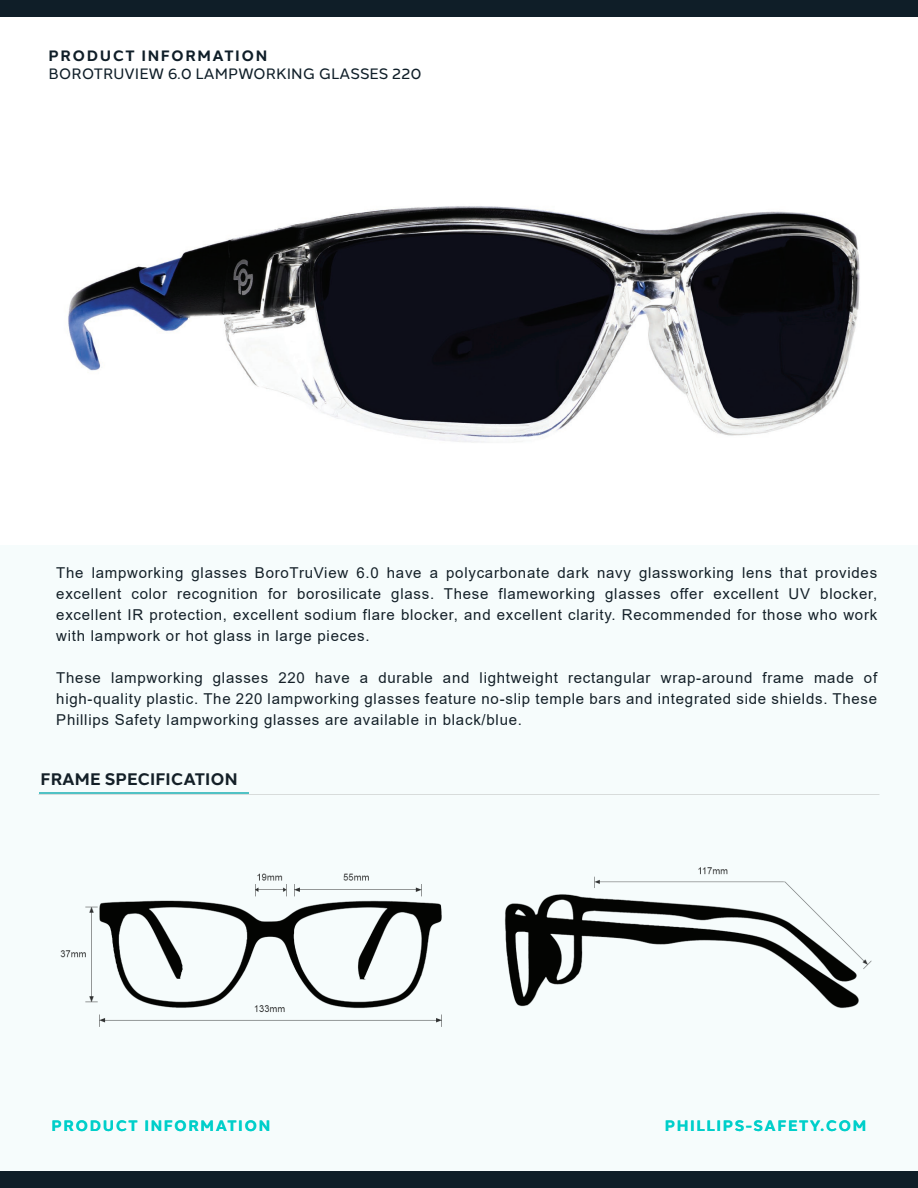
<style>
.page{position:relative;width:918px;height:1188px;background:#fff}
.page>*{position:absolute;margin:0;border:0;box-sizing:border-box;transform-origin:0 0}
.t1{font:700 16.65px "Halcom";color:#142028}
.t2{font:15px/21px "Arial";letter-spacing:.05em;color:#142028;text-align:justify}
.t3{font:700 15px "Halcom";letter-spacing:.1em;color:#00cfca}
.t4{font:15px "Halcom";color:#0f1e28}
.t5{font:700 15px "Halcom";letter-spacing:.1em;color:#0f1e28}
</style>
<div class="page">
<div style="left:0;top:545px;width:918px;height:643px;background:#f6fcfc"></div>
<hr style="left:39px;top:792px;width:209px;height:2px;background:#50c2c5">
<div style="left:0;top:1171px;width:918px;height:17px;background:#0f1e28"></div>
<div style="left:0;top:0;width:918px;height:17px;background:#0f1e28"></div>
<img style="left:60px;top:867px;width:812px;height:160px">
<img style="left:68px;top:206px;width:792px;height:237px">
<p class="t5" style="left:49px;top:44px;width:220px">PRODUCT INFORMATION</p>
<p class="t4" style="left:49px;top:62px;width:375px">BOROTRUVIEW 6.0 LAMPWORKING GLASSES 220</p>
<p class="t2" style="left:56px;top:562px;width:822px">The lampworking glasses BoroTruView 6.0 have a polycarbonate dark navy glassworking lens that provides excellent color recognition for borosilicate glass. These flameworking glasses offer excellent UV blocker, excellent IR protection, excellent sodium flare blocker, and excellent clarity. Recommended for those who work with lampwork or hot glass in large pieces.</p>
<p class="t2" style="left:56px;top:667px;width:822px">These lampworking glasses 220 have a durable and lightweight rectangular wrap-around frame made of high-quality plastic. The 220 lampworking glasses feature no-slip temple bars and integrated side shields. These Phillips Safety lampworking glasses are available in black/blue.</p>
<p class="t1" style="left:41px;top:766px;width:199px">FRAME SPECIFICATION</p>
<p class="t3" style="left:52px;top:1114px;width:220px">PRODUCT INFORMATION</p>
<p class="t3" style="left:665px;top:1114px;width:203px">PHILLIPS-SAFETY.COM</p>
</div>
